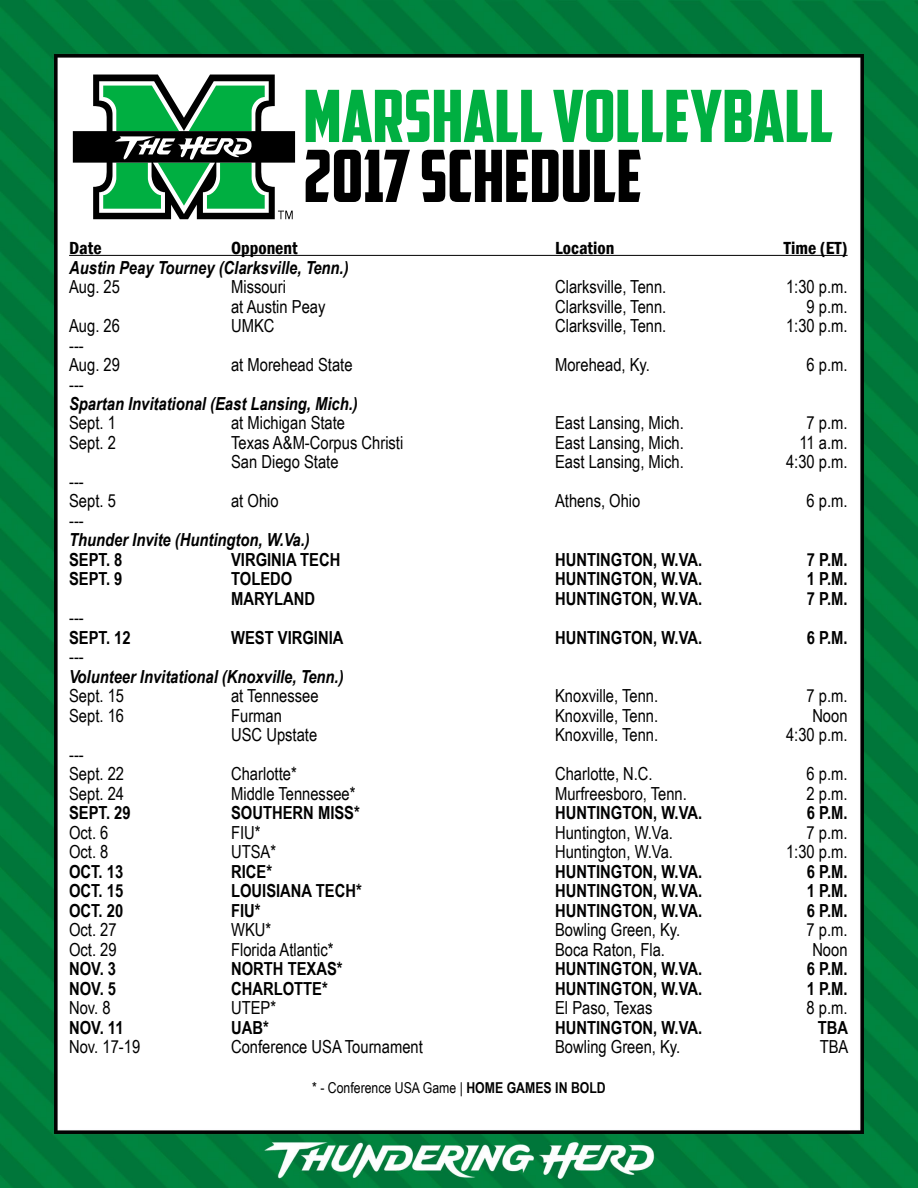
<style>
.page{position:relative;width:918px;height:1188px;background:#fff}
.page>*{position:absolute;margin:0;border:0;box-sizing:border-box;transform-origin:0 0}
.t1{font:72px "American Captain";color:#00af41}
.t2{font:72px "American Captain";color:#000}
.t3{font:18px/19.5px "Arial Narrow";color:#000}
.t4{font:700 18px "Arial Narrow";color:#000}
.t5{font:italic 700 18px "Arial Narrow";color:#000}
.t6{font:600 condensed 18px "Franklin Gothic";color:#000}
.t7{font:15px "Arial Narrow";color:#000}
.s1{font-weight:700}
</style>
<div class="page">
<img style="left:0;top:0;width:918px;height:1188px">
<svg style="left:73px;top:75px;width:222px;height:144px"></svg>
<hr style="left:69px;top:255px;width:779px;height:1px;background:#000">
<h1 class="t1" style="left:303px;top:73px;width:532px">MARSHALL VOLLEYBALL</h1>
<h1 class="t2" style="left:303px;top:133px;width:340px">2017 SCHEDULE</h1>
<p class="t6" style="left:69px;top:236px;width:34px">Date</p>
<p class="t6" style="left:231px;top:236px;width:68px">Opponent</p>
<p class="t6" style="left:555px;top:236px;width:61px">Location</p>
<p class="t6" style="left:784px;top:236px;width:65px">Time (ET)</p>
<p class="t5" style="left:69px;top:254px;width:281px">Austin Peay Tourney (Clarksville, Tenn.)</p>
<p class="t3" style="left:69px;top:276px;width:52px">Aug. 25</p>
<p class="t3" style="left:231px;top:276px;width:56px">Missouri</p>
<p class="t3" style="left:555px;top:276px;width:113px">Clarksville, Tenn.</p>
<p class="t3" style="left:786px;top:276px;width:63px">1:30 p.m.</p>
<p class="t3" style="left:231px;top:296px;width:96px">at Austin Peay</p>
<p class="t3" style="left:555px;top:296px;width:113px">Clarksville, Tenn.</p>
<p class="t3" style="left:807px;top:296px;width:43px">9 p.m.</p>
<p class="t3" style="left:69px;top:315px;width:52px">Aug. 26</p>
<p class="t3" style="left:231px;top:315px;width:45px">UMKC</p>
<p class="t3" style="left:555px;top:315px;width:113px">Clarksville, Tenn.</p>
<p class="t3" style="left:786px;top:315px;width:63px">1:30 p.m.</p>
<p class="t3" style="left:69px;top:335px;width:52px">---<br>Aug. 29</p>
<p class="t3" style="left:231px;top:354px;width:123px">at Morehead State</p>
<p class="t3" style="left:555px;top:354px;width:96px">Morehead, Ky.</p>
<p class="t3" style="left:807px;top:354px;width:43px">6 p.m.</p>
<p class="t3" style="left:69px;top:374px;width:16px">---</p>
<p class="t5" style="left:69px;top:390px;width:290px">Spartan Invitational (East Lansing, Mich.)</p>
<p class="t3" style="left:69px;top:413px;width:48px">Sept. 1</p>
<p class="t3" style="left:231px;top:413px;width:116px">at Michigan State</p>
<p class="t3" style="left:555px;top:413px;width:130px">East Lansing, Mich.</p>
<p class="t3" style="left:807px;top:413px;width:43px">7 p.m.</p>
<p class="t3" style="left:69px;top:432px;width:48px">Sept. 2</p>
<p class="t3" style="left:231px;top:432px;width:174px">Texas A&amp;M-Corpus Christi</p>
<p class="t3" style="left:555px;top:432px;width:130px">East Lansing, Mich.</p>
<p class="t3" style="left:799px;top:432px;width:50px">11 a.m.</p>
<p class="t3" style="left:231px;top:452px;width:109px">San Diego State</p>
<p class="t3" style="left:555px;top:452px;width:130px">East Lansing, Mich.</p>
<p class="t3" style="left:786px;top:452px;width:63px">4:30 p.m.</p>
<p class="t3" style="left:69px;top:471px;width:48px">---<br>Sept. 5</p>
<p class="t3" style="left:231px;top:491px;width:49px">at Ohio</p>
<p class="t3" style="left:555px;top:491px;width:87px">Athens, Ohio</p>
<p class="t3" style="left:807px;top:491px;width:43px">6 p.m.</p>
<p class="t3" style="left:69px;top:510px;width:16px">---</p>
<p class="t5" style="left:69px;top:527px;width:242px">Thunder Invite (Huntington, W.Va.)</p>
<p class="t4" style="left:69px;top:546px;width:55px">SEPT. 8</p>
<p class="t4" style="left:231px;top:546px;width:111px">VIRGINIA TECH</p>
<p class="t4" style="left:555px;top:546px;width:149px">HUNTINGTON, W.VA.</p>
<p class="t4" style="left:807px;top:546px;width:42px">7 P.M.</p>
<p class="t4" style="left:69px;top:565px;width:55px">SEPT. 9</p>
<p class="t4" style="left:231px;top:565px;width:63px">TOLEDO</p>
<p class="t4" style="left:555px;top:565px;width:149px">HUNTINGTON, W.VA.</p>
<p class="t4" style="left:807px;top:565px;width:42px">1 P.M.</p>
<p class="t4" style="left:231px;top:585px;width:85px">MARYLAND</p>
<p class="t4" style="left:555px;top:585px;width:149px">HUNTINGTON, W.VA.</p>
<p class="t4" style="left:807px;top:585px;width:42px">7 P.M.</p>
<p class="t3" style="left:69px;top:608px;width:16px">---</p>
<p class="t4" style="left:69px;top:624px;width:63px">SEPT. 12</p>
<p class="t4" style="left:231px;top:624px;width:114px">WEST VIRGINIA</p>
<p class="t4" style="left:555px;top:624px;width:149px">HUNTINGTON, W.VA.</p>
<p class="t4" style="left:807px;top:624px;width:42px">6 P.M.</p>
<p class="t3" style="left:69px;top:647px;width:16px">---</p>
<p class="t5" style="left:69px;top:663px;width:276px">Volunteer Invitational (Knoxville, Tenn.)</p>
<p class="t3" style="left:69px;top:686px;width:56px">Sept. 15</p>
<p class="t3" style="left:231px;top:686px;width:89px">at Tennessee</p>
<p class="t3" style="left:555px;top:686px;width:105px">Knoxville, Tenn.</p>
<p class="t3" style="left:807px;top:686px;width:43px">7 p.m.</p>
<p class="t3" style="left:69px;top:705px;width:56px">Sept. 16</p>
<p class="t3" style="left:231px;top:705px;width:52px">Furman</p>
<p class="t3" style="left:555px;top:705px;width:105px">Knoxville, Tenn.</p>
<p class="t3" style="left:812px;top:705px;width:37px">Noon</p>
<p class="t3" style="left:231px;top:725px;width:88px">USC Upstate</p>
<p class="t3" style="left:555px;top:725px;width:105px">Knoxville, Tenn.</p>
<p class="t3" style="left:786px;top:725px;width:63px">4:30 p.m.</p>
<p class="t3" style="left:69px;top:744px;width:56px">---<br>Sept. 22</p>
<p class="t3" style="left:231px;top:764px;width:67px">Charlotte*</p>
<p class="t3" style="left:555px;top:764px;width:99px">Charlotte, N.C.</p>
<p class="t3" style="left:807px;top:764px;width:43px">6 p.m.</p>
<p class="t3" style="left:69px;top:783px;width:56px">Sept. 24</p>
<p class="t3" style="left:231px;top:783px;width:126px">Middle Tennessee*</p>
<p class="t3" style="left:555px;top:783px;width:133px">Murfreesboro, Tenn.</p>
<p class="t3" style="left:807px;top:783px;width:43px">2 p.m.</p>
<p class="t4" style="left:69px;top:799px;width:63px">SEPT. 29</p>
<p class="t4" style="left:231px;top:799px;width:130px">SOUTHERN MISS*</p>
<p class="t4" style="left:555px;top:799px;width:149px">HUNTINGTON, W.VA.</p>
<p class="t4" style="left:807px;top:799px;width:42px">6 P.M.</p>
<p class="t3" style="left:69px;top:822px;width:41px">Oct. 6</p>
<p class="t3" style="left:231px;top:822px;width:31px">FIU*</p>
<p class="t3" style="left:555px;top:822px;width:119px">Huntington, W.Va.</p>
<p class="t3" style="left:807px;top:822px;width:43px">7 p.m.</p>
<p class="t3" style="left:69px;top:842px;width:41px">Oct. 8</p>
<p class="t3" style="left:231px;top:842px;width:47px">UTSA*</p>
<p class="t3" style="left:555px;top:842px;width:119px">Huntington, W.Va.</p>
<p class="t3" style="left:786px;top:842px;width:63px">1:30 p.m.</p>
<p class="t4" style="left:69px;top:858px;width:56px">OCT. 13</p>
<p class="t4" style="left:231px;top:858px;width:43px">RICE*</p>
<p class="t4" style="left:555px;top:858px;width:149px">HUNTINGTON, W.VA.</p>
<p class="t4" style="left:807px;top:858px;width:42px">6 P.M.</p>
<p class="t4" style="left:69px;top:877px;width:56px">OCT. 15</p>
<p class="t4" style="left:231px;top:877px;width:132px">LOUISIANA TECH*</p>
<p class="t4" style="left:555px;top:877px;width:149px">HUNTINGTON, W.VA.</p>
<p class="t4" style="left:807px;top:877px;width:42px">1 P.M.</p>
<p class="t4" style="left:69px;top:897px;width:56px">OCT. 20</p>
<p class="t4" style="left:231px;top:897px;width:31px">FIU*</p>
<p class="t4" style="left:555px;top:897px;width:149px">HUNTINGTON, W.VA.</p>
<p class="t4" style="left:807px;top:897px;width:42px">6 P.M.</p>
<p class="t3" style="left:69px;top:920px;width:49px">Oct. 27</p>
<p class="t3" style="left:231px;top:920px;width:42px">WKU*</p>
<p class="t3" style="left:555px;top:920px;width:127px">Bowling Green, Ky.</p>
<p class="t3" style="left:807px;top:920px;width:43px">7 p.m.</p>
<p class="t3" style="left:69px;top:939px;width:49px">Oct. 29</p>
<p class="t3" style="left:231px;top:939px;width:104px">Florida Atlantic*</p>
<p class="t3" style="left:555px;top:939px;width:111px">Boca Raton, Fla.</p>
<p class="t3" style="left:812px;top:939px;width:37px">Noon</p>
<p class="t4" style="left:69px;top:955px;width:49px">NOV. 3</p>
<p class="t4" style="left:231px;top:955px;width:113px">NORTH TEXAS*</p>
<p class="t4" style="left:555px;top:955px;width:149px">HUNTINGTON, W.VA.</p>
<p class="t4" style="left:807px;top:955px;width:42px">6 P.M.</p>
<p class="t4" style="left:69px;top:975px;width:49px">NOV. 5</p>
<p class="t4" style="left:231px;top:975px;width:98px">CHARLOTTE*</p>
<p class="t4" style="left:555px;top:975px;width:149px">HUNTINGTON, W.VA.</p>
<p class="t4" style="left:807px;top:975px;width:42px">1 P.M.</p>
<p class="t3" style="left:69px;top:998px;width:43px">Nov. 8</p>
<p class="t3" style="left:231px;top:998px;width:47px">UTEP*</p>
<p class="t3" style="left:555px;top:998px;width:99px">El Paso, Texas</p>
<p class="t3" style="left:807px;top:998px;width:43px">8 p.m.</p>
<p class="t4" style="left:69px;top:1014px;width:56px">NOV. 11</p>
<p class="t4" style="left:231px;top:1014px;width:39px">UAB*</p>
<p class="t4" style="left:555px;top:1014px;width:149px">HUNTINGTON, W.VA.</p>
<p class="t4" style="left:818px;top:1014px;width:32px">TBA</p>
<p class="t3" style="left:69px;top:1037px;width:73px">Nov. 17-19</p>
<p class="t3" style="left:231px;top:1037px;width:193px">Conference USA Tournament</p>
<p class="t3" style="left:555px;top:1037px;width:127px">Bowling Green, Ky.</p>
<p class="t3" style="left:820px;top:1037px;width:30px">TBA</p>
<p class="t7" style="left:312px;top:1077px;width:295px">* - Conference USA Game | <span class="s1">HOME GAMES IN BOLD</span></p>
</div>
